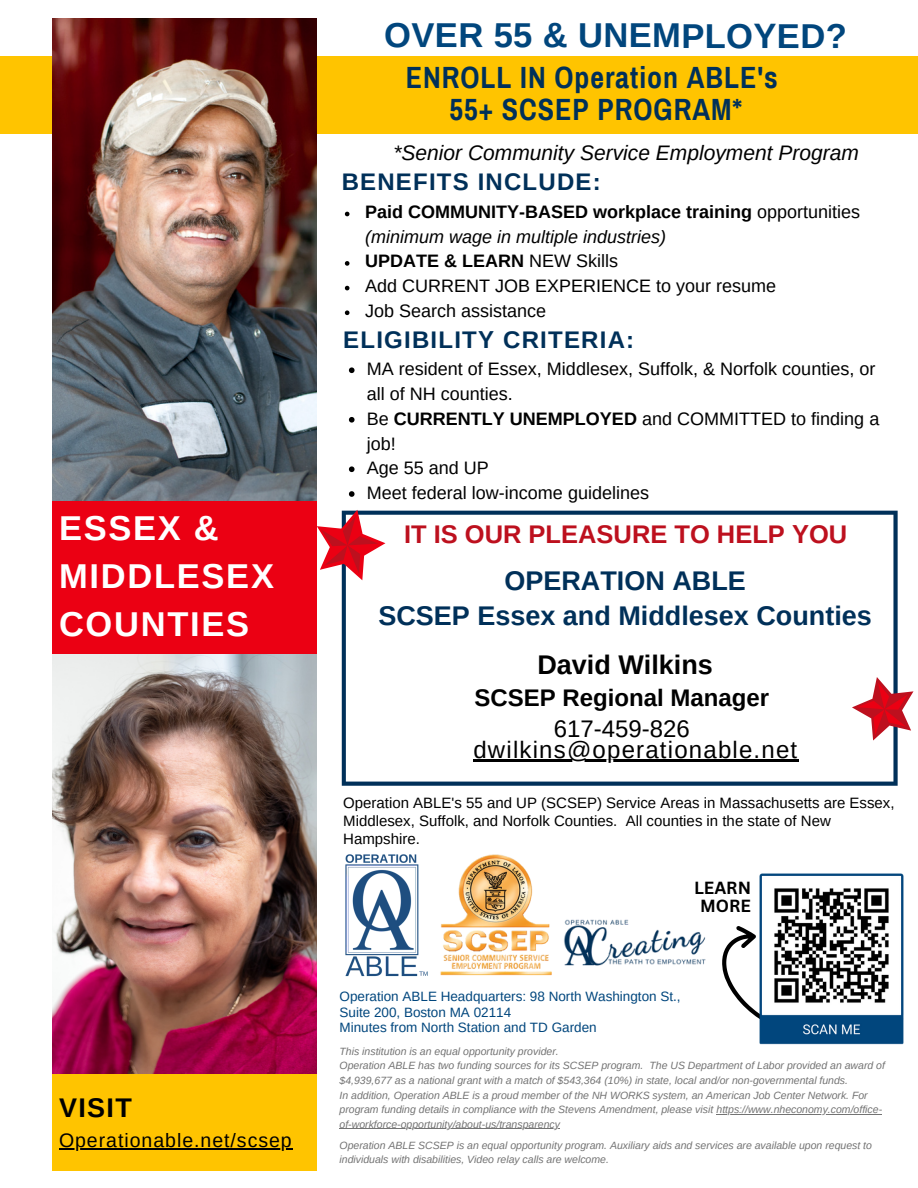
<style>
.page{position:relative;width:918px;height:1188px;background:#fff}
.page>*{position:absolute;margin:0;border:0;box-sizing:border-box;transform-origin:0 0}
.t1{font:700 34.5px/48px "Arimo";letter-spacing:.05em;color:#fff}
.t2{font:700 34.5px "Arimo";letter-spacing:.01em;color:#01467d}
.t3{font:700 30px/31.5px "Archivo Narrow";letter-spacing:.03em;color:#003059;text-align:center}
.t4{font:700 27px/35px "Arimo";color:#003059;text-align:center}
.t5{font:700 27px "Arimo";color:#000}
.t6{font:700 25.5px "Arimo";color:#bd101e}
.t7{font:700 24px "Arimo";letter-spacing:.05em;color:#003059}
.t8{font:700 24px/31.5px "Arimo";color:#000;text-align:center}
.t9{font:24px "Arimo";letter-spacing:.05em;color:#000}
.t10{font:italic 21px "Arimo";color:#000}
.t11{font:19.5px "Arimo";letter-spacing:.05em;color:#000}
.t12{font:18px/24.8px "Arimo";color:#000}
.t13{font:700 17.1px/18.1px "Canva Sans";color:#000;text-align:center}
.t14{font:15px/18px "Arimo";color:#000}
.t15{font:13.5px "Arimo";color:#01467d}
.t16{font:italic 10.5px/14.7px "Arimo";color:#737373}
.s1{font-weight:700}
.s2{font-style:italic}
.s3{font-weight:400}
</style>
<div class="page">
<div style="left:0;top:56px;width:918px;height:78px;background:#ffc400"></div>
<img style="left:52px;top:19px;width:265px;height:482px">
<img style="left:52px;top:654px;width:265px;height:420px">
<div style="left:52px;top:1074px;width:265px;height:97px;background:#ffc400"></div>
<div style="left:52px;top:501px;width:265px;height:153px;background:#eb0013"></div>
<svg style="left:349px;top:367px;width:6px;height:6px"></svg>
<svg style="left:349px;top:417px;width:6px;height:6px"></svg>
<svg style="left:349px;top:466px;width:6px;height:6px"></svg>
<svg style="left:342px;top:511px;width:556px;height:275px"></svg>
<svg style="left:298px;top:491px;width:95px;height:101px"></svg>
<svg style="left:850px;top:676px;width:64px;height:67px"></svg>
<img style="left:345px;top:854px;width:83px;height:123px">
<img style="left:440px;top:854px;width:93px;height:122px">
<svg style="left:733px;top:994px;width:26px;height:25px"></svg>
<img style="left:759px;top:874px;width:144px;height:170px">
<hr style="left:717px;top:1114px;width:165px;height:1px;background:#737373">
<hr style="left:340px;top:1128px;width:220px;height:1px;background:#737373">
<svg style="left:345px;top:212px;width:4px;height:4px"></svg>
<svg style="left:345px;top:261px;width:4px;height:5px"></svg>
<svg style="left:345px;top:286px;width:4px;height:4px"></svg>
<svg style="left:345px;top:310px;width:4px;height:5px"></svg>
<hr style="left:59px;top:1149px;width:234px;height:1px;background:#000">
<hr style="left:473px;top:760px;width:325px;height:2px;background:#000">
<img style="left:528px;top:899px;width:236px;height:95px">
<p class="t2" style="left:384px;top:16px;width:464px">OVER 55 &amp; UNEMPLOYED?</p>
<p class="t3" style="left:406px;top:62px;width:374px">ENROLL IN Operation ABLE's<br>55+ SCSEP PROGRAM*</p>
<p class="t10" style="left:393px;top:141px;width:467px">*Senior Community Service Employment Program</p>
<h3 class="t7" style="left:342px;top:168px;width:260px">BENEFITS INCLUDE:</h3>
<h3 class="t12" style="left:365px;top:199px;width:496px"><span class="s1">Paid COMMUNITY-BASED workplace training</span> opportunities <span class="s2">(minimum wage in multiple industries)<br></span><span class="s1">UPDATE &amp; LEARN</span> NEW Skills<br>Add CURRENT JOB EXPERIENCE to your resume<br>Job Search assistance</h3>
<h3 class="t7" style="left:343px;top:327px;width:293px">ELIGIBILITY CRITERIA:</h3>
<h3 class="t12" style="left:367px;top:357px;width:514px">MA resident of Essex, Middlesex, Suffolk, &amp; Norfolk counties, or all of NH counties.<br>Be <span class="s1">CURRENTLY UNEMPLOYED</span> and COMMITTED to finding a job!<br>Age 55 and UP<br>Meet federal low-income guidelines</h3>
<h1 class="t1" style="left:59px;top:504px;width:216px">ESSEX &amp;<br>MIDDLESEX<br>COUNTIES</h1>
<h1 class="t6" style="left:404px;top:520px;width:445px">IT IS OUR PLEASURE TO HELP YOU</h1>
<p class="t4" style="left:378px;top:564px;width:495px">OPERATION ABLE<br>SCSEP Essex and Middlesex Counties</p>
<p class="t5" style="left:537px;top:649px;width:177px">David Wilkins</p>
<p class="t8" style="left:475px;top:682px;width:296px">SCSEP Regional Manager<br><span class="s3">617-459-826</span></p>
<p class="t9" style="left:473px;top:736px;width:325px">dwilkins@operationable.net</p>
<p class="t14" style="left:343px;top:794px;width:553px">Operation ABLE's 55 and UP (SCSEP) Service Areas in Massachusetts are Essex,<br>Middlesex, Suffolk, and Norfolk Counties. All counties in the state of New<br>Hampshire.</p>
<p class="t5" style="left:59px;top:1093px;width:74px">VISIT</p>
<h6 class="t11" style="left:59px;top:1130px;width:234px">Operationable.net/scsep</h6>
<p class="t13" style="left:694px;top:879px;width:59px">LEARN<br>MORE</p>
<p class="t15" style="left:340px;top:989px;width:343px">Operation ABLE Headquarters: 98 North Washington St.,</p>
<p class="t15" style="left:340px;top:1004px;width:173px">Suite 200, Boston MA 02114</p>
<p class="t15" style="left:340px;top:1020px;width:259px">Minutes from North Station and TD Garden</p>
<h3 class="t16" style="left:340px;top:1044px;width:221px">This institution is an equal opportunity provider.</h3>
<h2 class="t16" style="left:340px;top:1058px;width:547px">Operation ABLE has two funding sources for its SCSEP program. The US Department of Labor provided an award of $4,939,677 as a national grant with a match of $543,364 (10%) in state, local and/or non-governmental funds.</h2>
<h4 class="t16" style="left:340px;top:1088px;width:544px">In addition, Operation ABLE is a proud member of the NH WORKS system, an American Job Center Network. For program funding details in compliance with the Stevens Amendment, please visit https://www.nheconomy.com/office-</h4>
<p class="t16" style="left:340px;top:1114px;width:534px;line-height:20.7px">of-workforce-opportunity/about-us/transparency<br>Operation ABLE SCSEP is an equal opportunity program. Auxiliary aids and services are available upon request to</p>
<p class="t16" style="left:340px;top:1152px;width:271px">individuals with disabilities, Video relay calls are welcome.</p>
</div>
